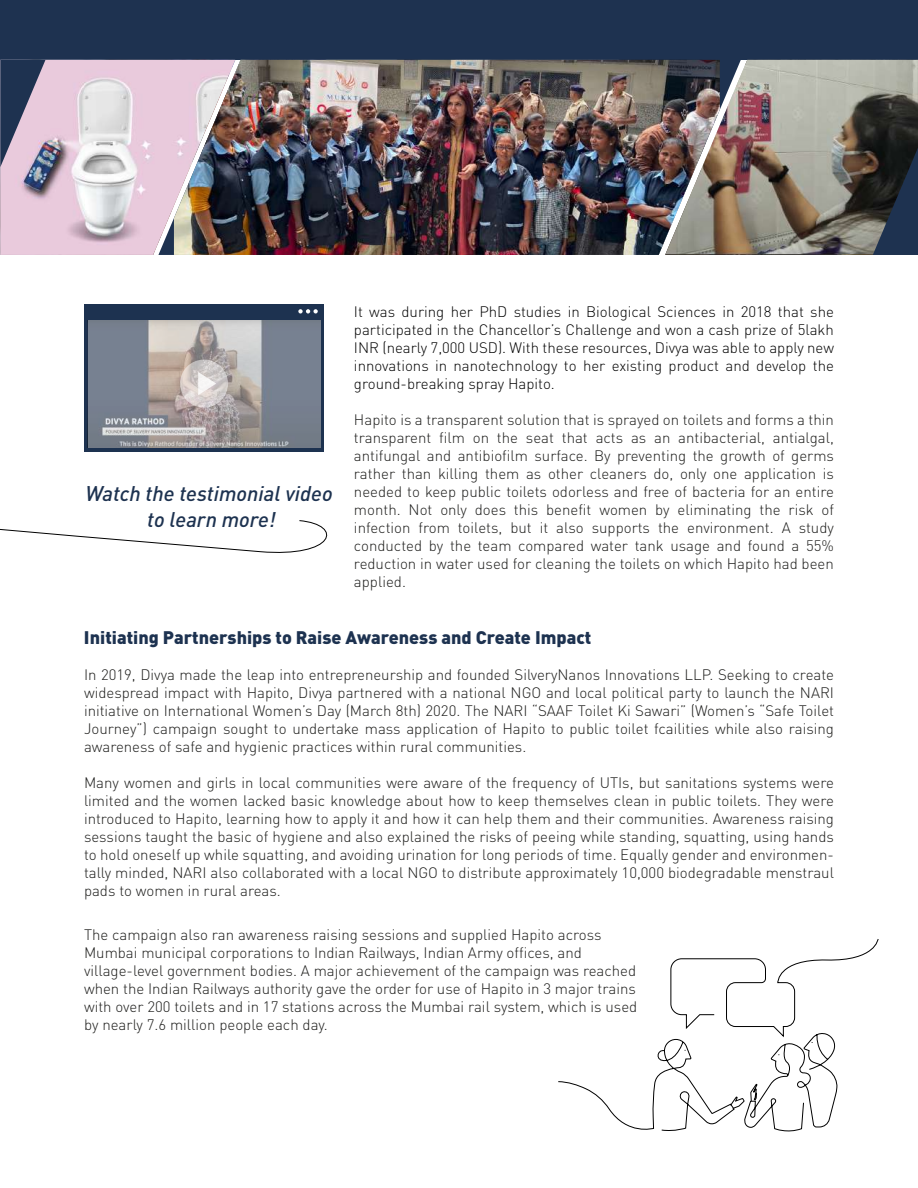
<style>
.page{position:relative;width:918px;height:1188px;background:#fff}
.page>*{position:absolute;margin:0;border:0;box-sizing:border-box;transform-origin:0 0}
.t1{font:italic 500 21px/25.2px "DIN Pro";color:#1d3250;text-align:center}
.t2{font:900 18px "DIN Pro";color:#1d3250}
.t3{font:300 15px/18px "DIN Pro";color:#1d1d1b;text-align:justify}
.t4{font:300 15px/18px "DIN Pro";color:#000;text-align:justify}
</style>
<div class="page">
<div style="left:84px;top:304px;width:240px;height:148px;background:#1d3250"></div>
<svg style="left:88px;top:320px;width:232px;height:127px;background:#95969c"></svg>
<svg style="left:298px;top:309px;width:20px;height:5px"></svg>
<svg style="left:180px;top:360px;width:48px;height:48px"></svg>
<svg style="left:198px;top:372px;width:18px;height:23px"></svg>
<svg style="left:558px;top:939px;width:321px;height:193px"></svg>
<svg style="left:0;top:520px;width:328px;height:33px"></svg>
<div style="left:0;top:0;width:918px;height:60px;background:#1e3250"></div>
<img style="left:0;top:60px;width:158px;height:195px">
<svg style="left:158px;top:60px;width:16px;height:195px;background:#d7bfd0"></svg>
<img style="left:174px;top:60px;width:491px;height:195px">
<img style="left:665px;top:60px;width:253px;height:195px">
<svg style="left:0;top:60px;width:45px;height:107px;background:#7d7992"></svg>
<svg style="left:873px;top:148px;width:45px;height:107px;background:#222c39"></svg>
<h1 class="t1" style="left:86px;top:479px;width:249px">Watch the testimonial video to learn more!</h1>
<p class="t4" style="left:354px;top:301px;width:482px">It was during her PhD studies in Biological Sciences in 2018 that she participated in the Chancellor’s Challenge and won a cash prize of 5lakh INR (nearly 7,000 USD). With these resources, Divya was able to apply new innovations in nanotechnology to her existing product and develop the ground-breaking spray Hapito.</p>
<p class="t3" style="left:354px;top:409px;width:482px">Hapito is a transparent solution that is sprayed on toilets and forms a thin transparent film on the seat that acts as an antibacterial, antialgal, antifungal and antibiofilm surface. By preventing the growth of germs rather than killing them as other cleaners do, only one application is needed to keep public toilets odorless and free of bacteria for an entire month. Not only does this benefit women by eliminating the risk of infection from toilets, but it also supports the environment. A study conducted by the team compared water tank usage and found a 55% reduction in water used for cleaning the toilets on which Hapito had been applied.</p>
<p class="t2" style="left:84px;top:622px;width:509px">Initiating Partnerships to Raise Awareness and Create Impact</p>
<p class="t3" style="left:84px;top:664px;width:752px">In 2019, Divya made the leap into entrepreneurship and founded SilveryNanos Innovations LLP. Seeking to create widespread impact with Hapito, Divya partnered with a national NGO and local political party to launch the NARI initiative on International Women’s Day (March 8th) 2020. The NARI “SAAF Toilet Ki Sawari” (Women’s “Safe Toilet Journey”) campaign sought to undertake mass application of Hapito to public toilet fcailities while also raising awareness of safe and hygienic practices within rural communities.</p>
<p class="t3" style="left:84px;top:772px;width:752px">Many women and girls in local communities were aware of the frequency of UTIs, but sanitations systems were limited and the women lacked basic knowledge about how to keep themselves clean in public toilets. They were introduced to Hapito, learning how to apply it and how it can help them and their communities. Awareness raising sessions taught the basic of hygiene and also explained the risks of peeing while standing, squatting, using hands to hold oneself up while squatting, and avoiding urination for long periods of time. Equally gender and environmen&shy;tally minded, NARI also collaborated with a local NGO to distribute approximately 10,000 biodegradable menstraul pads to women in rural areas.</p>
<p class="t3" style="left:84px;top:924px;width:555px;text-align:left">The campaign also ran awareness raising sessions and supplied Hapito across Mumbai municipal corporations to Indian Railways, Indian Army offices, and village-level government bodies. A major achievement of the campaign was reached when the Indian Railways authority gave the order for use of Hapito in 3 major trains with over 200 toilets and in 17 stations across the Mumbai rail system, which is used by nearly 7.6 million people each day.</p>
</div>
